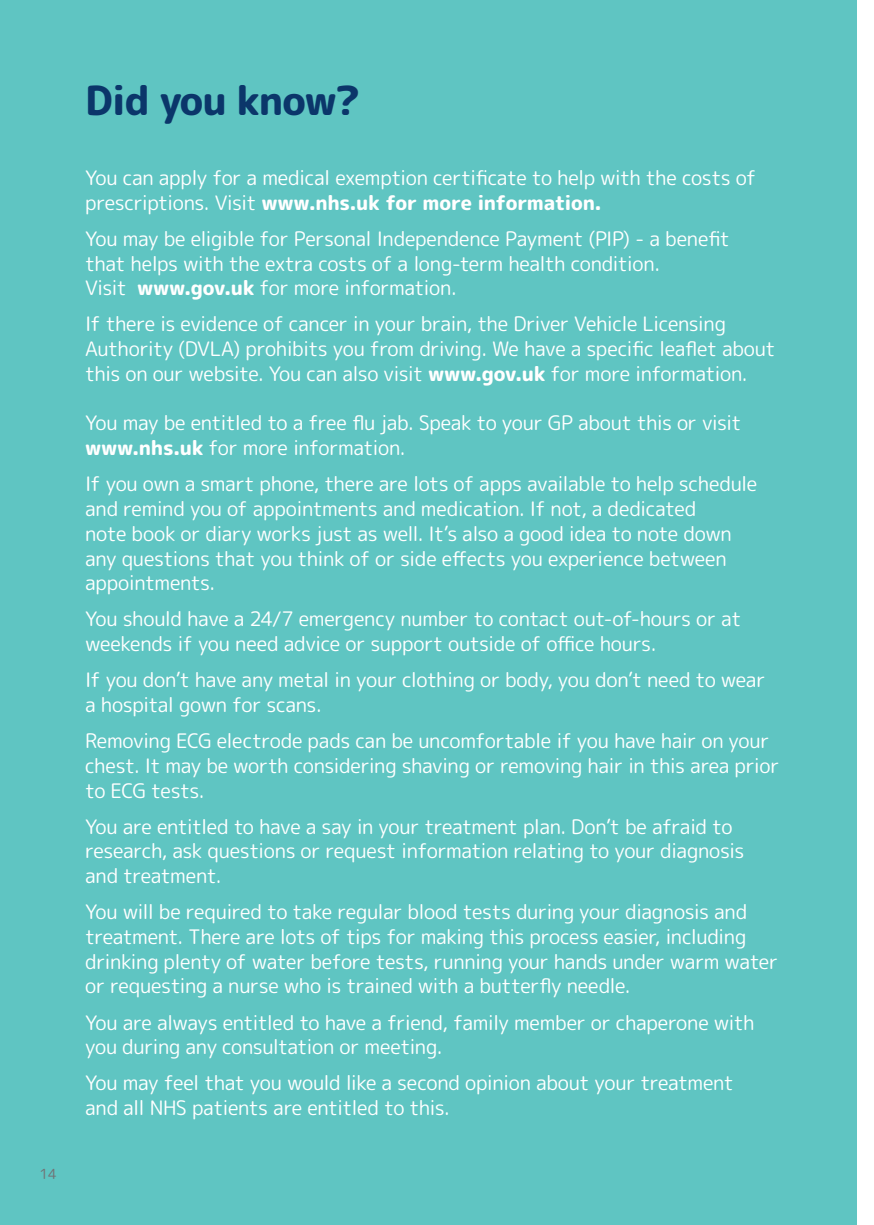
<style>
.page{position:relative;width:874px;height:1225px;background:#fff}
.page>*{position:absolute;margin:0;border:0;box-sizing:border-box;transform-origin:0 0}
.t1{font:800 40px "Rounded Mplus 1 c";letter-spacing:-.025em;color:#0b366a}
.t2{font:20px/24.8px "Rounded Mplus 1 c";letter-spacing:-.025em;color:#fff}
.t3{font:14px "Rounded Mplus 1 c";color:#717275}
.s1{font-weight:800}
</style>
<div class="page">
<div style="left:0;top:0;width:856px;height:1225px;background:#5fc5c2"></div>
<p class="t3" style="left:39px;top:1163px;width:19px">14</p>
<h1 class="t1" style="left:85px;top:72px;width:277px">Did you know?</h1>
<p class="t2" style="left:85px;top:165px;width:672px">You can apply for a medical exemption certificate to help with the costs of prescriptions. Visit <span class="s1">www.nhs.uk for more information.</span></p>
<p class="t2" style="left:85px;top:226px;width:646px">You may be eligible for Personal Independence Payment (PIP) - a benefit that helps with the extra costs of a long-term health condition.<br>Visit <span class="s1">www.gov.uk</span> for more information.</p>
<p class="t2" style="left:85px;top:312px;width:691px">If there is evidence of cancer in your brain, the Driver Vehicle Licensing<br>Authority (DVLA) prohibits you from driving. We have a specific leaflet about this on our website. You can also visit <span class="s1">www.gov.uk</span> for more information.</p>
<p class="t2" style="left:85px;top:411px;width:657px">You may be entitled to a free flu jab. Speak to your GP about this or visit <span class="s1">www.nhs.uk</span> for more information.</p>
<p class="t2" style="left:85px;top:471px;width:673px">If you own a smart phone, there are lots of apps available to help schedule and remind you of appointments and medication. If not, a dedicated<br>note book or diary works just as well. It’s also a good idea to note down any questions that you think of or side effects you experience between appointments.</p>
<p class="t2" style="left:85px;top:606px;width:657px">You should have a 24/7 emergency number to contact out-of-hours or at weekends if you need advice or support outside of office hours.</p>
<p class="t2" style="left:85px;top:667px;width:681px">If you don’t have any metal in your clothing or body, you don’t need to wear a hospital gown for scans.</p>
<p class="t2" style="left:85px;top:728px;width:695px">Removing ECG electrode pads can be uncomfortable if you have hair on your chest. It may be worth considering shaving or removing hair in this area prior to ECG tests.</p>
<p class="t2" style="left:85px;top:814px;width:660px">You are entitled to have a say in your treatment plan. Don’t be afraid to research, ask questions or request information relating to your diagnosis and treatment.</p>
<p class="t2" style="left:85px;top:899px;width:694px">You will be required to take regular blood tests during your diagnosis and treatment. There are lots of tips for making this process easier, including drinking plenty of water before tests, running your hands under warm water or requesting a nurse who is trained with a butterfly needle.</p>
<p class="t2" style="left:85px;top:1009px;width:670px">You are always entitled to have a friend, family member or chaperone with you during any consultation or meeting.</p>
<p class="t2" style="left:85px;top:1070px;width:650px">You may feel that you would like a second opinion about your treatment and all NHS patients are entitled to this.</p>
</div>
